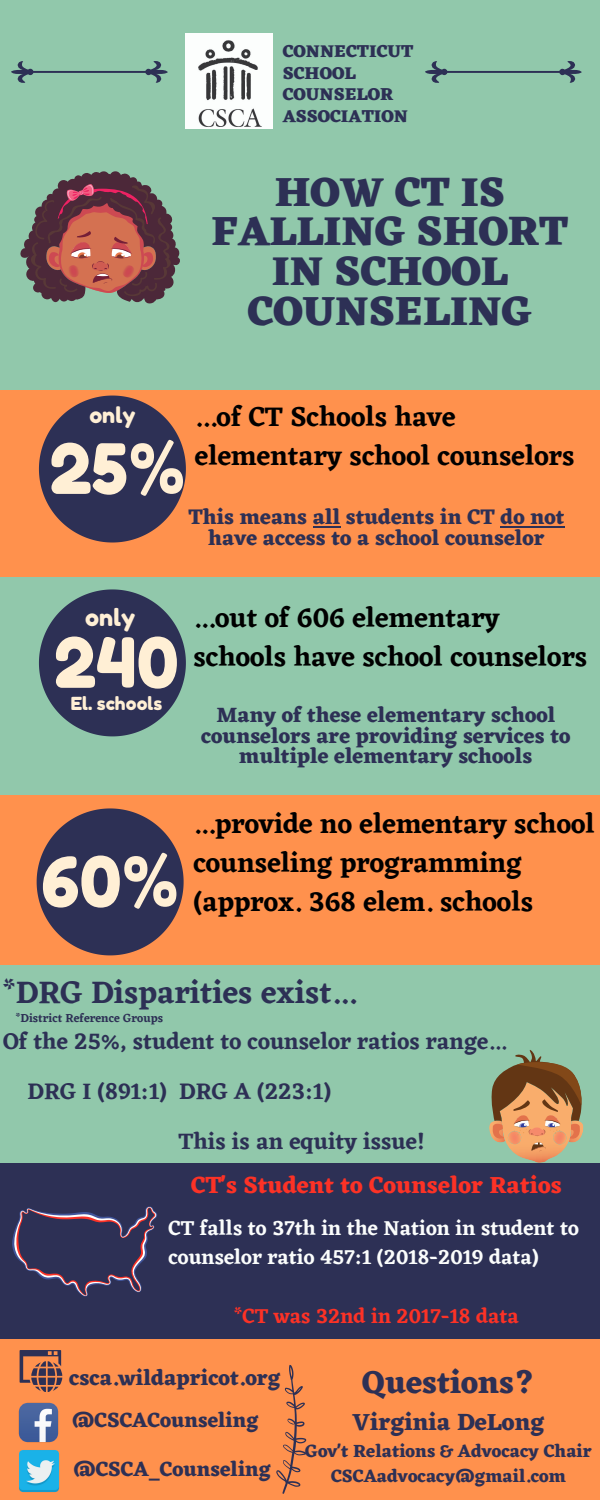
<style>
.page{position:relative;width:600px;height:1500px;background:#ff914d}
.page>*{position:absolute;margin:0;border:0;box-sizing:border-box;transform-origin:0 0}
.t1{font:68.8px "Fredoka One";color:#ffefd5}
.t2{font:800 42px/39.8px "Eczar";color:#2d3055;text-align:center}
.t3{font:700 32.3px "Eczar";color:#2d3055}
.t4{font:600 32px "Eczar";color:#2d3055}
.t5{font:600 28px/39px "Eczar";color:#000}
.t6{font:700 24.3px "Eczar";color:#2d3055}
.t7{font:700 24px "Eczar";color:#fc3226}
.t8{font:23.4px "Fredoka One";color:#ffefd5}
.t9{font:600 23.3px "Eczar";color:#2d3055}
.t10{font:700 22px "Eczar";color:#2d3055}
.t11{font:700 21.6px/20.2px "Eczar";color:#2d3055;text-align:center}
.t12{font:21.6px "Fredoka One";color:#ffefd5}
.t13{font:600 21px/29.3px "Eczar";color:#fbfdfc}
.t14{font:700 21px "Eczar";color:#2d3055}
.t15{font:600 21px "Eczar";color:#fc3226}
.t16{font:700 18.2px "Eczar";color:#2d3055}
.t17{font:18px "Fredoka One";color:#ffefd5}
.t18{font:800 17.7px/21.8px "Eczar";color:#2d3055}
.t19{font:600 12px "Eczar";color:#2d3055}
</style>
<div class="page">
<div style="left:0;top:966px;width:600px;height:206px;background:#91c8ab"></div>
<div style="left:0;top:1163px;width:600px;height:175px;background:#2d3055"></div>
<div style="left:0;top:577px;width:600px;height:217px;background:#91c8ab"></div>
<svg style="left:39px;top:396px;width:147px;height:147px"></svg>
<svg style="left:20px;top:1350px;width:42px;height:42px"></svg>
<div style="left:0;top:0;width:600px;height:390px;background:#91c8ab"></div>
<img style="left:185px;top:34px;width:87px;height:94px">
<svg style="left:39px;top:589px;width:147px;height:147px"></svg>
<svg style="left:489px;top:1050px;width:95px;height:113px"></svg>
<svg style="left:37px;top:808px;width:147px;height:147px"></svg>
<svg style="left:12px;top:1206px;width:145px;height:90px"></svg>
<svg style="left:20px;top:171px;width:160px;height:133px"></svg>
<img style="left:18px;top:1402px;width:42px;height:91px">
<svg style="left:277px;top:1365px;width:29px;height:129px"></svg>
<svg style="left:11px;top:61px;width:157px;height:22px"></svg>
<svg style="left:313px;top:526px;width:27px;height:1px"></svg>
<hr style="left:501px;top:526px;width:64px;height:1px;background:#2d3055">
<svg style="left:425px;top:61px;width:157px;height:22px"></svg>
<p class="t18" style="left:283px;top:40px;width:132px">CONNECTICUT</p>
<p class="t18" style="left:283px;top:62px;width:127px">SCHOOL<br>COUNSELOR<br>ASSOCIATION</p>
<p class="t2" style="left:211px;top:171px;width:359px">HOW CT IS<br>FALLING SHORT<br>IN SCHOOL<br>COUNSELING</p>
<p class="t12" style="left:89px;top:402px;width:48px">only</p>
<p class="t1" style="left:50px;top:427px;width:137px">25%</p>
<p class="t5" style="left:195px;top:397px;width:381px">...of CT Schools have elementary school counselors</p>
<p class="t11" style="left:188px;top:507px;width:378px">This means all students in CT do not have access to a school counselor</p>
<p class="t8" style="left:85px;top:603px;width:52px">only</p>
<p class="t1" style="left:54px;top:621px;width:126px">240</p>
<p class="t17" style="left:71px;top:693px;width:93px">El. schools</p>
<p class="t5" style="left:193px;top:598px;width:396px">...out of 606 elementary schools have school counselors</p>
<p class="t11" style="left:201px;top:705px;width:371px">Many of these elementary school counselors are providing services to multiple elementary schools</p>
<p class="t1" style="left:41px;top:840px;width:139px">60%</p>
<p class="t5" style="left:193px;top:804px;width:403px">...provide no elementary school counseling programming (approx. 368 elem. schools</p>
<p class="t4" style="left:3px;top:974px;width:355px">*DRG Disparities exist...</p>
<p class="t19" style="left:16px;top:1011px;width:149px">*District Reference Groups</p>
<p class="t9" style="left:3px;top:1028px;width:505px">Of the 25%, student to counselor ratios range...</p>
<p class="t9" style="left:28px;top:1078px;width:305px">DRG I (891:1) DRG A (223:1)</p>
<p class="t9" style="left:178px;top:1128px;width:248px">This is an equity issue!</p>
<p class="t7" style="left:191px;top:1171px;width:372px">CT's Student to Counselor Ratios</p>
<p class="t13" style="left:169px;top:1213px;width:412px">CT falls to 37th in the Nation in student to counselor ratio 457:1 (2018-2019 data)</p>
<p class="t15" style="left:234px;top:1303px;width:286px">*CT was 32nd in 2017-18 data</p>
<p class="t10" style="left:69px;top:1364px;width:213px">csca.wildapricot.org</p>
<p class="t3" style="left:362px;top:1363px;width:174px">Questions?</p>
<p class="t6" style="left:352px;top:1408px;width:194px">Virginia DeLong</p>
<p class="t16" style="left:305px;top:1441px;width:288px">Gov't Relations &amp; Advocacy Chair</p>
<p class="t16" style="left:331px;top:1466px;width:236px">CSCAadvocacy@gmail.com</p>
<p class="t14" style="left:72px;top:1408px;width:188px">@CSCACounseling</p>
<p class="t14" style="left:73px;top:1456px;width:200px">@CSCA_Counseling</p>
</div>
